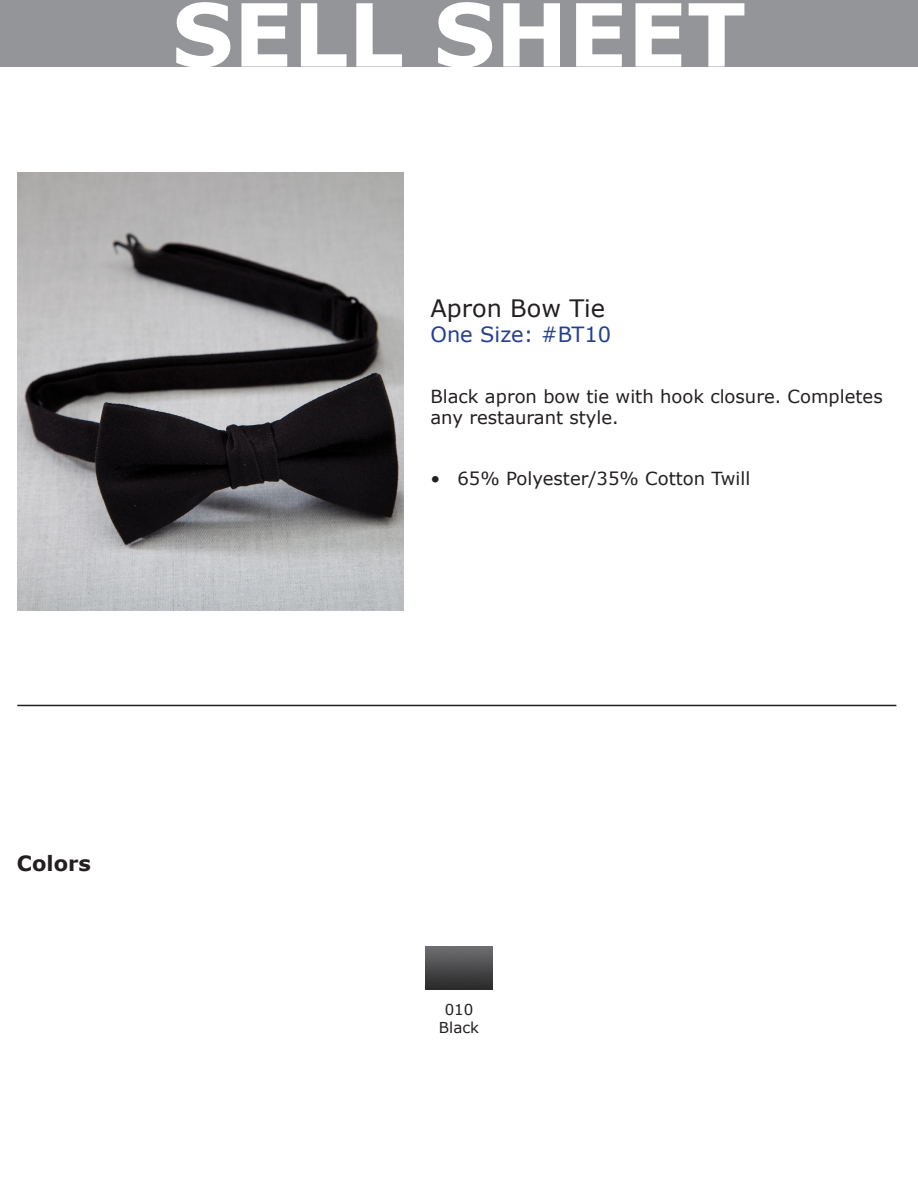
<style>
.page{position:relative;width:918px;height:1188px;background:#fff}
.page>*{position:absolute;margin:0;border:0;box-sizing:border-box;transform-origin:0 0}
.t1{font:700 87px "Verdana";color:#fff}
.t2{font:24px "Verdana";color:#231f20}
.t3{font:21px "Verdana";color:#253f8e}
.t4{font:700 21px "Verdana";color:#231f20}
.t5{font:18px/21.6px "Verdana";color:#231f20}
.t6{font:15px/18px "Verdana";color:#231f20;text-align:center}
</style>
<div class="page">
<img style="left:17px;top:173px;width:386px;height:438px">
<div style="left:0;top:0;width:918px;height:67px;background:#939598"></div>
<hr style="left:17px;top:705px;width:879px;height:1px;background:#231f20">
<img style="left:425px;top:946px;width:68px;height:44px">
<h1 class="t1" style="left:172px;top:-27px;width:576px">SELL SHEET</h1>
<h2 class="t2" style="left:430px;top:291px;width:176px">Apron Bow Tie</h2>
<p class="t3" style="left:430px;top:320px;width:182px">One Size: #BT10</p>
<p class="t5" style="left:430px;top:385px;width:454px">Black apron bow tie with hook closure. Completes any restaurant style.</p>
<p class="t5" style="left:430px;top:468px;width:321px">• 65% Polyester/35% Cotton Twill</p>
<p class="t4" style="left:17px;top:848px;width:76px">Colors</p>
<p class="t6" style="left:439px;top:1000px;width:42px">010<br>Black</p>
</div>
